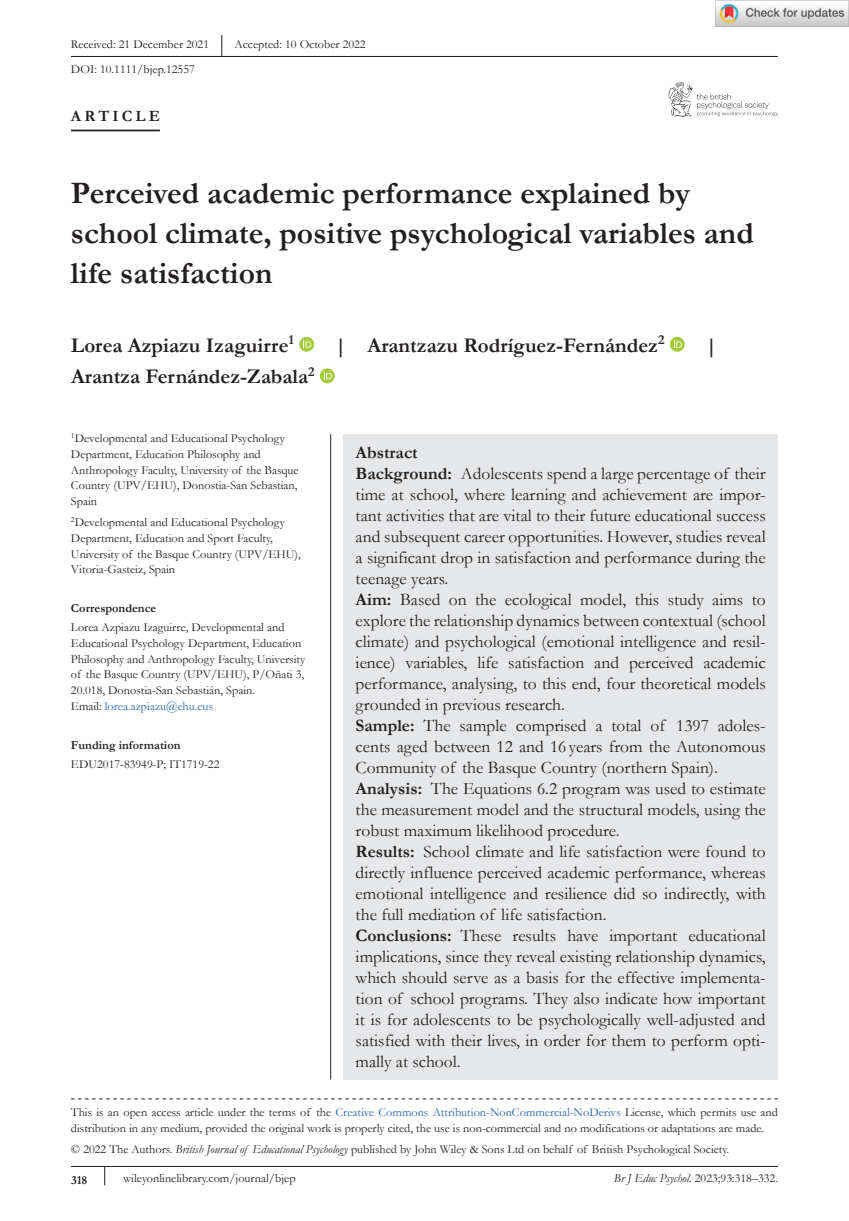
<style>
.page{position:relative;width:849px;height:1221px;background:#fff}
.page>*{position:absolute;margin:0;border:0;box-sizing:border-box;transform-origin:0 0}
.t1{font:700 31.5px/40.2px "Garamond";color:#231f20}
.t2{font:700 21px "Garamond";color:#231f20}
.t3{font:17.5px/21px "Garamond";color:#231f20}
.t4{font:700 15.75px "Garamond";letter-spacing:.2em;color:#231f20}
.t5{font:12.25px/15.8px "Garamond";color:#231f20}
.t6{font:700 12.25px "Garamond";color:#231f20}
.s1{color:#2564af}
.s2{font-weight:700}
.s3{font-style:italic}
</style>
<div class="page">
<div style="left:343px;top:434px;width:434px;height:645px;background:#e6e7e9"></div>
<hr style="left:71px;top:56px;width:706px;height:1px;background:#231f20">
<hr style="left:71px;top:130px;width:89px;height:1px;background:#231f20">
<svg style="left:299px;top:337px;width:15px;height:15px"></svg>
<svg style="left:303px;top:339px;width:8px;height:8px"></svg>
<svg style="left:669px;top:337px;width:15px;height:15px"></svg>
<svg style="left:673px;top:339px;width:8px;height:8px"></svg>
<div style="left:320px;top:368px;width:14px;height:15px;background:#a4cc39;border-radius:50%"></div>
<svg style="left:324px;top:371px;width:8px;height:8px"></svg>
<svg style="left:221px;top:35px;width:1px;height:21px"></svg>
<hr style="left:71px;top:1165px;width:706px;height:1px;background:#231f20">
<svg style="left:71px;top:1098px;width:706px;height:1px"></svg>
<svg style="left:668px;top:82px;width:109px;height:35px"></svg>
<svg style="left:104px;top:1166px;width:1px;height:19px"></svg>
<hr style="left:330px;top:434px;width:1px;height:645px;background:#231f20">
<img style="left:715px;top:0;width:133px;height:26px">
<p class="t5" style="left:71px;top:36px;width:140px">Received: 21 December 2021</p>
<p class="t5" style="left:234px;top:36px;width:133px">Accepted: 10 October 2022</p>
<p class="t5" style="left:71px;top:61px;width:125px">DOI: 10.1111/bjep.12557</p>
<p class="t4" style="left:71px;top:105px;width:90px">ARTICLE</p>
<h1 class="t1" style="left:71px;top:173px;width:684px">Perceived academic performance explained by school climate, positive psychological variables and life satisfaction</h1>
<p class="t2" style="left:71px;top:331px;width:224px">Lorea Azpiazu Izaguirre<sup>1</sup></p>
<p class="t2" style="left:335px;top:331px;width:331px">| Arantzazu Rodríguez-Fernández<sup>2</sup></p>
<p class="t2" style="left:705px;top:331px;width:13px">|</p>
<p class="t2" style="left:71px;top:362px;width:245px">Arantza Fernández-Zabala<sup>2</sup></p>
<p class="t5" style="left:71px;top:430px;width:229px"><sup>1</sup>Developmental and Educational Psychology Department, Education Philosophy and Anthropology Faculty, University of the Basque Country (UPV/EHU), Donostia-San Sebastian, Spain</p>
<p class="t5" style="left:71px;top:514px;width:231px"><sup>2</sup>Developmental and Educational Psychology Department, Education and Sport Faculty, University of the Basque Country (UPV/EHU), Vitoria-Gasteiz, Spain</p>
<p class="t6" style="left:71px;top:599px;width:87px">Correspondence</p>
<p class="t5" style="left:71px;top:619px;width:236px">Lorea Azpiazu Izaguirre, Developmental and Educational Psychology Department, Education Philosophy and Anthropology Faculty, University of the Basque Country (UPV/EHU), P/Oñati 3, 20.018, Donostia-San Sebastián, Spain.<br>Email: <span class="s1">lorea.azpiazu@ehu.eus</span></p>
<p class="t6" style="left:71px;top:736px;width:111px">Funding information</p>
<p class="t5" style="left:71px;top:755px;width:150px">EDU2017-83949-P; IT1719-22</p>
<p class="t3" style="left:355px;top:441px;width:411px"><span class="s2">Abstract<br>Background:</span> Adolescents spend a large percentage of their time at school, where learning and achievement are impor&shy;tant activities that are vital to their future educational success and subsequent career opportunities. However, studies reveal a significant drop in satisfaction and performance during the teenage years.<br><span class="s2">Aim:</span> Based on the ecological model, this study aims to explore the relationship dynamics between contextual (school climate) and psychological (emotional intelligence and resil&shy;ience) variables, life satisfaction and perceived academic performance, analysing, to this end, four theoretical models grounded in previous research.<br><span class="s2">Sample:</span> The sample comprised a total of 1397 adoles&shy;cents aged between 12 and 16 years from the Autonomous Community of the Basque Country (northern Spain).<br><span class="s2">Analysis:</span> The Equations 6.2 program was used to estimate the measurement model and the structural models, using the robust maximum likelihood procedure.<br><span class="s2">Results:</span> School climate and life satisfaction were found to directly influence perceived academic performance, whereas emotional intelligence and resilience did so indirectly, with the full mediation of life satisfaction.<br><span class="s2">Conclusions:</span> These results have important educational implications, since they reveal existing relationship dynamics, which should serve as a basis for the effective implementa&shy;tion of school programs. They also indicate how important it is for adolescents to be psychologically well-adjusted and satisfied with their lives, in order for them to perform opti&shy;mally at school.</p>
<p class="t5" style="left:71px;top:1103px;width:708px">This is an open access article under the terms of the <span class="s1">Creative Commons Attribution-NonCommercial-NoDerivs</span> License, which permits use and distribution in any medium, provided the original work is properly cited, the use is non-commercial and no modifications or adaptations are made.</p>
<p class="t5" style="left:71px;top:1140px;width:659px">© 2022 The Authors. <span class="s3">British Journal of Educational Psychology</span> published by John Wiley &amp; Sons Ltd on behalf of British Psychological Society.</p>
<p class="t6" style="left:71px;top:1171px;width:18px">318</p>
<p class="t5" style="left:123px;top:1169px;width:174px">wileyonlinelibrary.com/journal/bjep</p>
<p class="t5" style="left:613px;top:1169px;width:165px"><span class="s3">Br J Educ Psychol.</span> 2023;93:318–332.</p>
</div>
